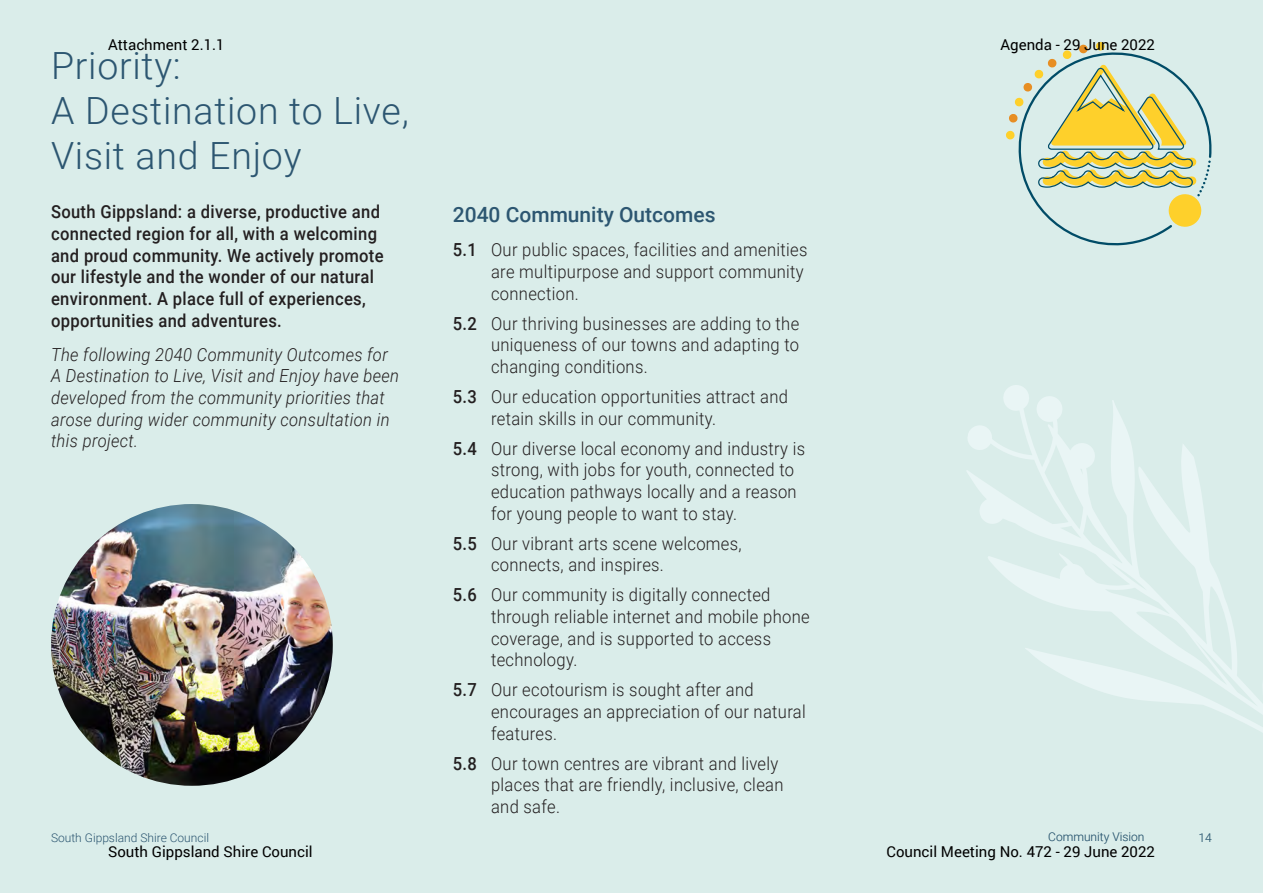
<style>
.page{position:relative;width:1263px;height:893px;background:#daedea}
.page>*{position:absolute;margin:0;border:0;box-sizing:border-box;transform-origin:0 0}
.t1{font:300 37.5px/45px "Roboto";letter-spacing:.02em;color:#2c5671}
.t2{font:500 21px "Roboto";color:#2c5671}
.t3{font:300 18px/21.6px "Roboto";letter-spacing:.02em;color:#231f20;scale:.92 1}
.t4{font:500 18px/21.6px "Roboto";letter-spacing:.02em;color:#231f20;scale:.92 1}
.t5{font:italic 300 18px/21.6px "Roboto";letter-spacing:.02em;color:#231f20;scale:.92 1}
.t6{font:15px "Roboto";color:#000}
.t7{font:300 12px "Roboto";color:#2c5671}
.s1{font-weight:500}
</style>
<div class="page">
<svg style="left:967px;top:385px;width:296px;height:347px"></svg>
<img style="left:51px;top:504px;width:282px;height:282px;border-radius:141px">
<div style="left:1079px;top:45px;width:9px;height:8px;background:#e78e23;border-radius:50%"></div>
<div style="left:1096px;top:42px;width:9px;height:9px;background:#fed02b;border-radius:50%"></div>
<svg style="left:1006px;top:47px;width:206px;height:199px"></svg>
<p class="t6" style="left:108px;top:34px;width:118px">Attachment 2.1.1</p>
<p class="t6" style="left:1000px;top:34px;width:156px">Agenda - 29 June 2022</p>
<p class="t1" style="left:51px;top:42px;width:359px">Priority:<br>A Destination to Live,<br>Visit and Enjoy</p>
<p class="t4" style="left:51px;top:201px;width:363px">South Gippsland: a diverse, productive and connected region for all, with a welcoming and proud community. We actively promote our lifestyle and the wonder of our natural environment. A place full of experiences, opportunities and adventures.</p>
<p class="t5" style="left:51px;top:343px;width:380px">The following 2040 Community Outcomes for A Destination to Live, Visit and Enjoy have been developed from the community priorities that arose during wider community consultation in this project.</p>
<p class="t2" style="left:453px;top:200px;width:264px">2040 Community Outcomes</p>
<p class="t3" style="left:491px;top:239px;width:345px;text-indent:-38px"><span class="s1">5.1</span> Our public spaces, facilities and amenities are multipurpose and support community connection.</p>
<p class="t3" style="left:491px;top:312px;width:336px;text-align:justify;text-indent:-38px"><span class="s1">5.2</span> Our thriving businesses are adding to the uniqueness of our towns and adapting to changing conditions.</p>
<p class="t3" style="left:491px;top:385px;width:324px;text-indent:-38px"><span class="s1">5.3</span> Our education opportunities attract and retain skills in our community.</p>
<p class="t3" style="left:491px;top:437px;width:343px;text-indent:-38px"><span class="s1">5.4</span> Our diverse local economy and industry is strong, with jobs for youth, connected to education pathways locally and a reason for young people to want to stay.</p>
<p class="t3" style="left:491px;top:532px;width:274px;text-indent:-38px"><span class="s1">5.5</span> Our vibrant arts scene welcomes, connects, and inspires.</p>
<p class="t3" style="left:491px;top:583px;width:348px;text-indent:-38px"><span class="s1">5.6</span> Our community is digitally connected through reliable internet and mobile phone coverage, and is supported to access technology.</p>
<p class="t3" style="left:491px;top:678px;width:344px;text-indent:-38px"><span class="s1">5.7</span> Our ecotourism is sought after and encourages an appreciation of our natural features.</p>
<p class="t3" style="left:491px;top:752px;width:319px;text-indent:-38px"><span class="s1">5.8</span> Our town centres are vibrant and lively places that are friendly, inclusive, clean and safe.</p>
<p class="t7" style="left:51px;top:829px;width:160px">South Gippsland Shire Council</p>
<p class="t7" style="left:1048px;top:828px;width:98px">Community Vision</p>
<p class="t7" style="left:1199px;top:830px;width:15px">14</p>
<p class="t6" style="left:108px;top:841px;width:206px">South Gippsland Shire Council</p>
<p class="t6" style="left:886px;top:841px;width:270px">Council Meeting No. 472 - 29 June 2022</p>
</div>
